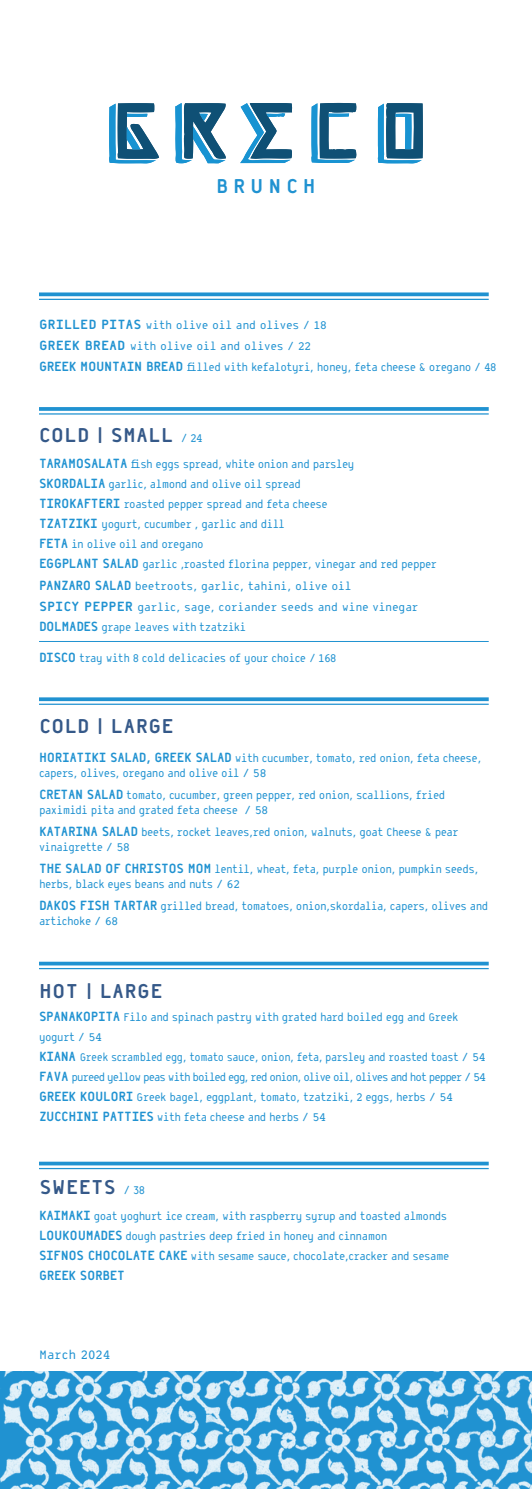
<style>
.page{position:relative;width:532px;height:1489px;background:#fff}
.page>*{position:absolute;margin:0;border:0;box-sizing:border-box;transform-origin:0 0}
.t1{font:700 22.5px "Arbel Hagilda";color:#355989}
.t2{font:700 22.5px "Arbel Hagilda";letter-spacing:.2em;color:#2092d1}
.t3{font:700 15px/20px "Arbel Hagilda";letter-spacing:-.04em;color:#2092d1;scale:.94 1}
.t4{font:700 15px "Arbel Hagilda";letter-spacing:-.015em;color:#2092d1}
.t5{font:700 15px "Arbel Hagilda";letter-spacing:-.04em;color:#2092d1;scale:.95 1}
.t6{font:13.75px "Arbel Hagilda";letter-spacing:.005em;color:#2092d1}
.t7{font:12.5px/22.1px "Arbel Hagilda";letter-spacing:-.04em;color:#2092d1;scale:.94 1}
.t8{font:12.5px "Arbel Hagilda";letter-spacing:-.015em;color:#2092d1}
.t9{font:12.5px "Arbel Hagilda";letter-spacing:-.08em;color:#2092d1;scale:.94 1}
.t10{font:12.5px "Arbel Hagilda";letter-spacing:-.04em;color:#2092d1;scale:.95 1}
.t11{font:12.5px "Arbel Hagilda";letter-spacing:-.04em;color:#2092d1}
</style>
<div class="page">
<hr style="left:39px;top:413px;width:449px;height:1px;background:#2092d1">
<svg style="left:39px;top:407px;width:449px;height:4px;background:#2d98d3"></svg>
<hr style="left:39px;top:641px;width:449px;height:1px;background:#2092d1">
<hr style="left:39px;top:299px;width:449px;height:1px;background:#2092d1">
<svg style="left:39px;top:292px;width:449px;height:4px;background:#3a9fd6"></svg>
<hr style="left:39px;top:967px;width:449px;height:2px;background:#2092d1">
<svg style="left:39px;top:961px;width:449px;height:4px;background:#48a5d9"></svg>
<hr style="left:39px;top:1167px;width:449px;height:2px;background:#2092d1">
<svg style="left:39px;top:1161px;width:449px;height:4px;background:#46a4d8"></svg>
<hr style="left:39px;top:703px;width:449px;height:1px;background:#2092d1">
<svg style="left:39px;top:697px;width:449px;height:4px;background:#349cd5"></svg>
<svg style="left:175px;top:103px;width:51px;height:60px"></svg>
<svg style="left:240px;top:103px;width:52px;height:60px"></svg>
<svg style="left:109px;top:103px;width:50px;height:60px"></svg>
<svg style="left:311px;top:103px;width:45px;height:60px"></svg>
<svg style="left:377px;top:103px;width:46px;height:60px"></svg>
<svg style="left:0;top:1371px;width:531px;height:117px;background:#64b3de"></svg>
<h1 class="t2" style="left:216px;top:172px;width:101px">BRUNCH</h1>
<p class="t4" style="left:39px;top:315px;width:104px">GRILLED PITAS</p>
<p class="t8" style="left:130px;top:339px;width:183px">with olive oil and olives / 22</p>
<p class="t8" style="left:145px;top:317px;width:183px">with olive oil and olives / 18</p>
<p class="t4" style="left:39px;top:336px;width:88px">GREEK BREAD</p>
<p class="t5" style="left:39px;top:357px;width:153px">GREEK MOUNTAIN BREAD</p>
<p class="t10" style="left:186px;top:360px;width:327px">filled with kefalotyri, honey, feta cheese &amp; oregano / 48</p>
<h1 class="t1" style="left:39px;top:421px;width:136px">COLD | SMALL</h1>
<p class="t7" style="left:181px;top:427px;width:25px">/24</p>
<p class="t3" style="left:39px;top:454px;width:96px">TARAMOSALATA</p>
<p class="t7" style="left:108px;top:474px;width:206px">garlic, almond and olive oil spread</p>
<p class="t7" style="left:130px;top:454px;width:240px">fish eggs spread, white onion and parsley</p>
<p class="t3" style="left:39px;top:474px;width:72px">SKORDALIA</p>
<p class="t3" style="left:39px;top:494px;width:89px">TIROKAFTERI</p>
<p class="t7" style="left:102px;top:514px;width:196px">yogurt, cucumber , garlic and dill</p>
<p class="t7" style="left:124px;top:494px;width:218px">roasted pepper spread and feta cheese</p>
<p class="t3" style="left:39px;top:514px;width:64px">TZATZIKI</p>
<p class="t7" style="left:71px;top:534px;width:142px">in olive oil and oregano</p>
<p class="t3" style="left:39px;top:534px;width:33px">FETA</p>
<p class="t3" style="left:39px;top:554px;width:108px">EGGPLANT SALAD</p>
<p class="t8" style="left:135px;top:578px;width:218px">beetroots, garlic, tahini, olive oil</p>
<p class="t7" style="left:142px;top:554px;width:315px">garlic ,roasted florina pepper, vinegar and red pepper</p>
<p class="t3" style="left:39px;top:575px;width:100px">PANZARO SALAD</p>
<p class="t4" style="left:39px;top:597px;width:96px">SPICY PEPPER</p>
<p class="t7" style="left:101px;top:616px;width:155px">grape leaves with tzatziki</p>
<p class="t8" style="left:137px;top:599px;width:282px">garlic, sage, coriander seeds and wine vinegar</p>
<p class="t3" style="left:39px;top:617px;width:65px">DOLMADES</p>
<p class="t7" style="left:79px;top:647px;width:275px">tray with 8 cold delicacies of your choice / 168</p>
<p class="t3" style="left:39px;top:647px;width:41px">DISCO</p>
<h1 class="t1" style="left:39px;top:711px;width:136px">COLD | LARGE</h1>
<p class="t3" style="left:39px;top:747px;width:207px">HORIATIKI SALAD, GREEK SALAD</p>
<p class="t7" style="left:126px;top:762px;width:341px;text-indent:-87px">capers, olives, oregano and olive oil / 58<br>tomato, cucumber, green pepper, red onion, scallions, fried</p>
<p class="t7" style="left:235px;top:747px;width:264px">with cucumber, tomato, red onion, feta cheese,</p>
<p class="t3" style="left:39px;top:784px;width:91px">CRETAN SALAD</p>
<p class="t7" style="left:141px;top:799px;width:339px;text-indent:-102px">paximidi pita and grated feta cheese<br>beets, rocket leaves,red onion, walnuts, goat Cheese &amp; pear</p>
<p class="t11" style="left:244px;top:802px;width:26px">/58</p>
<p class="t3" style="left:39px;top:821px;width:107px">KATARINA SALAD</p>
<p class="t7" style="left:39px;top:836px;width:98px">vinaigrette / 58</p>
<p class="t3" style="left:39px;top:858px;width:185px">THE SALAD OF CHRISTOS MOM</p>
<p class="t7" style="left:160px;top:873px;width:350px;text-indent:-122px">herbs, black eyes beans and nuts / 62<br>grilled bread, tomatoes, onion,skordalia, capers, olives and</p>
<p class="t7" style="left:214px;top:858px;width:282px">lentil, wheat, feta, purple onion, pumpkin seeds,</p>
<p class="t3" style="left:39px;top:895px;width:128px">DAKOS FISH TARTAR</p>
<p class="t7" style="left:39px;top:910px;width:86px">artichoke / 68</p>
<h1 class="t1" style="left:39px;top:977px;width:125px">HOT | LARGE</h1>
<p class="t3" style="left:39px;top:1007px;width:88px">SPANAKOPITA</p>
<p class="t7" style="left:80px;top:1028px;width:433px;line-height:20px;text-indent:-41px">yogurt / 54<br>Greek scrambled egg, tomato sauce, onion, feta, parsley and roasted toast / 54</p>
<p class="t7" style="left:123px;top:1007px;width:358px">Filo and spinach pastry with grated hard boiled egg and Greek</p>
<p class="t3" style="left:39px;top:1047px;width:41px">KIANA</p>
<p class="t9" style="left:72px;top:1070px;width:442px">pureed yellow peas with boiled egg, red onion, olive oil, olives and hot pepper / 54</p>
<p class="t3" style="left:39px;top:1067px;width:33px">FAVA</p>
<p class="t3" style="left:39px;top:1087px;width:102px">GREEK KOULORI</p>
<p class="t7" style="left:136px;top:1087px;width:338px">Greek bagel, eggplant, tomato, tzatziki 2, eggs, herbs / 54</p>
<p class="t3" style="left:39px;top:1107px;width:124px">ZUCCHINI PATTIES</p>
<p class="t7" style="left:157px;top:1107px;width:182px">with feta cheese and herbs / 54</p>
<h1 class="t1" style="left:40px;top:1173px;width:78px">SWEETS</h1>
<p class="t7" style="left:123px;top:1179px;width:25px">/38</p>
<p class="t3" style="left:39px;top:1205px;width:57px">KAIMAKI</p>
<p class="t7" style="left:94px;top:1205px;width:377px">goat yoghurt ice cream, with raspberry syrup and toasted almonds</p>
<p class="t3" style="left:39px;top:1225px;width:91px">LOUKOUMADES</p>
<p class="t7" style="left:125px;top:1225px;width:280px">dough pastries deep fried in honey and cinnamon</p>
<p class="t3" style="left:39px;top:1245px;width:160px">SIFNOS CHOCOLATE CAKE<br>GREEK SORBET</p>
<p class="t7" style="left:190px;top:1245px;width:277px">with sesame sauce, chocolate,cracker and sesame</p>
<p class="t6" style="left:39px;top:1346px;width:73px">March 2024</p>
</div>
